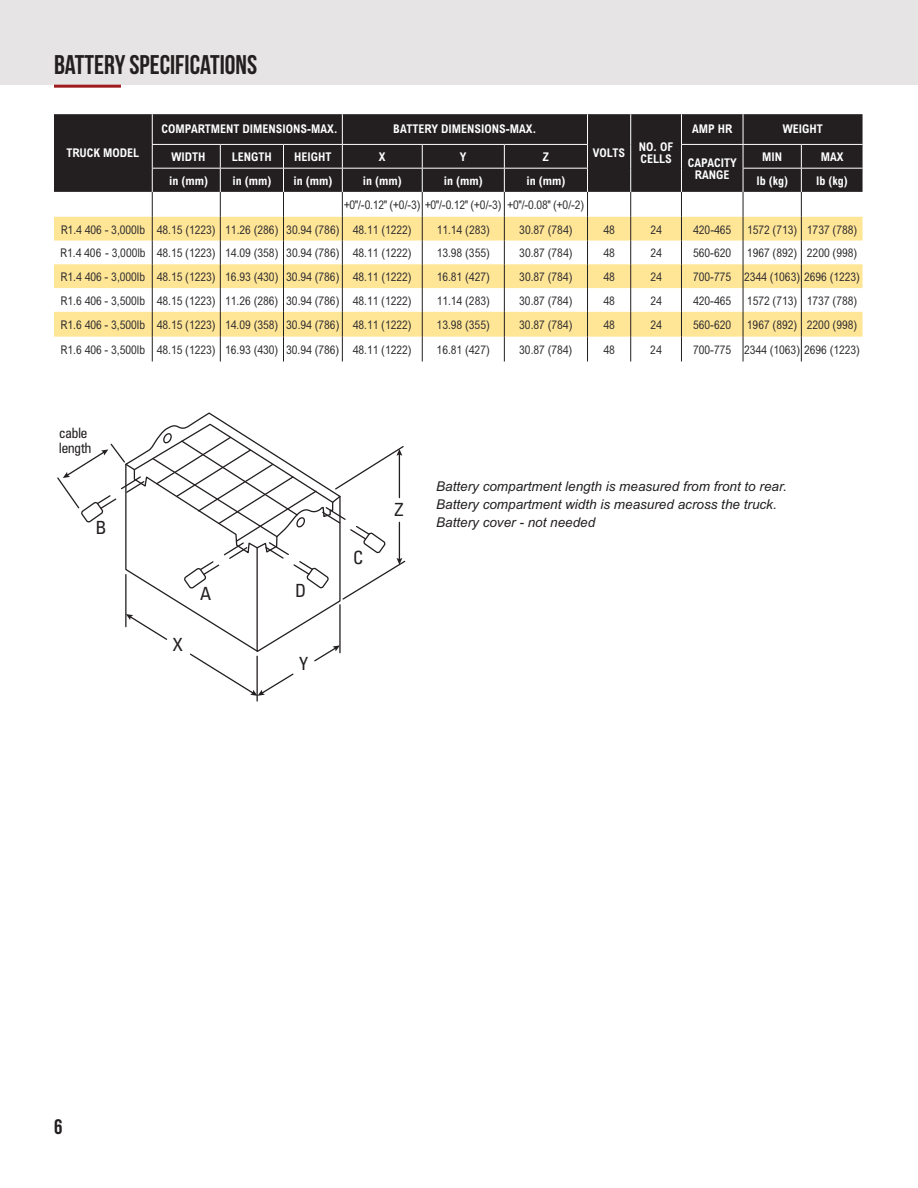
<style>
.page{position:relative;width:918px;height:1188px;background:#fff}
.page>*{position:absolute;margin:0;border:0;box-sizing:border-box;transform-origin:0 0}
.t1{font:27px "Bebas Neue";color:#231f20}
.t2{font:21px "Bebas Neue";color:#231f20}
.t3{font:condensed 18.15px "Univers LT Std";color:#231f20}
.t4{font:condensed 14.25px/14.2px "Univers LT Std";letter-spacing:-.05em;color:#231f20}
.t5{font:italic 13.5px/18px "Arial MT Std";color:#231f20}
.t6{font:condensed 12px/24.3px "Arial MT Std";color:#312f30;scale:.95 1}
.t7{font:700 condensed 12px/12px "Arial MT Std";color:#fff}
</style>
<div class="page">
<div style="left:0;top:0;width:918px;height:85px;background:#e6e4e4"></div>
<hr style="left:54px;top:85px;width:67px;height:3px;background:#9e1c1f">
<div style="left:54px;top:114px;width:809px;height:78px;background:#231f20"></div>
<svg style="left:54px;top:192px;width:809px;height:170px"></svg>
<svg style="left:54px;top:217px;width:809px;height:120px;fill:#ffe697"></svg>
<hr style="left:152px;top:114px;width:1px;height:30px;background:#fff">
<hr style="left:342px;top:114px;width:1px;height:30px;background:#fff">
<hr style="left:587px;top:114px;width:1px;height:30px;background:#fff">
<hr style="left:630px;top:114px;width:1px;height:30px;background:#fff">
<hr style="left:681px;top:114px;width:1px;height:30px;background:#fff">
<hr style="left:743px;top:114px;width:1px;height:30px;background:#fff">
<hr style="left:152px;top:144px;width:68px;height:1px;background:#fff">
<hr style="left:220px;top:144px;width:64px;height:1px;background:#fff">
<hr style="left:284px;top:144px;width:58px;height:1px;background:#fff">
<hr style="left:342px;top:144px;width:80px;height:1px;background:#fff">
<hr style="left:422px;top:144px;width:82px;height:1px;background:#fff">
<hr style="left:504px;top:144px;width:84px;height:1px;background:#fff">
<hr style="left:681px;top:144px;width:62px;height:1px;background:#fff">
<hr style="left:743px;top:144px;width:58px;height:1px;background:#fff">
<hr style="left:801px;top:144px;width:62px;height:1px;background:#fff">
<hr style="left:152px;top:168px;width:68px;height:1px;background:#fff">
<hr style="left:220px;top:168px;width:64px;height:1px;background:#fff">
<hr style="left:284px;top:168px;width:58px;height:1px;background:#fff">
<hr style="left:342px;top:168px;width:80px;height:1px;background:#fff">
<hr style="left:422px;top:168px;width:82px;height:1px;background:#fff">
<hr style="left:504px;top:168px;width:84px;height:1px;background:#fff">
<hr style="left:743px;top:168px;width:58px;height:1px;background:#fff">
<hr style="left:801px;top:168px;width:62px;height:1px;background:#fff">
<svg style="left:152px;top:145px;width:1px;height:217px"></svg>
<svg style="left:220px;top:145px;width:1px;height:217px"></svg>
<svg style="left:283px;top:145px;width:1px;height:217px"></svg>
<svg style="left:342px;top:145px;width:1px;height:217px"></svg>
<svg style="left:422px;top:145px;width:1px;height:217px"></svg>
<svg style="left:504px;top:145px;width:1px;height:217px"></svg>
<svg style="left:587px;top:145px;width:1px;height:217px"></svg>
<svg style="left:630px;top:144px;width:1px;height:218px"></svg>
<svg style="left:681px;top:145px;width:1px;height:217px"></svg>
<svg style="left:743px;top:145px;width:1px;height:217px"></svg>
<svg style="left:801px;top:145px;width:1px;height:217px"></svg>
<hr style="left:256px;top:656px;width:2px;height:45px;background:#231f20">
<svg style="left:57px;top:412px;width:349px;height:284px"></svg>
<h1 class="t1" style="left:54px;top:50px;width:205px">BATTERY SPECIFICATIONS</h1>
<p class="t7" style="left:161px;top:123px;width:178px">COMPARTMENT DIMENSIONS-MAX.</p>
<p class="t7" style="left:393px;top:123px;width:145px">BATTERY DIMENSIONS-MAX.</p>
<p class="t7" style="left:692px;top:123px;width:42px">AMP HR</p>
<p class="t7" style="left:783px;top:123px;width:41px">WEIGHT</p>
<p class="t7" style="left:593px;top:147px;width:34px">VOLTS</p>
<p class="t7" style="left:639px;top:141px;width:36px">NO. OF<br>CELLS</p>
<p class="t7" style="left:67px;top:147px;width:74px">TRUCK MODEL</p>
<p class="t7" style="left:172px;top:150px;width:35px">WIDTH</p>
<p class="t7" style="left:232px;top:150px;width:41px">LENGTH</p>
<p class="t7" style="left:294px;top:150px;width:39px">HEIGHT</p>
<p class="t7" style="left:379px;top:150px;width:8px">X</p>
<p class="t7" style="left:460px;top:150px;width:8px">Y</p>
<p class="t7" style="left:543px;top:150px;width:7px">Z</p>
<p class="t7" style="left:762px;top:150px;width:22px">MIN</p>
<p class="t7" style="left:821px;top:150px;width:24px">MAX</p>
<p class="t7" style="left:688px;top:156px;width:51px;text-align:center">CAPACITY<br>RANGE</p>
<p class="t7" style="left:169px;top:174px;width:40px">in (mm)</p>
<p class="t7" style="left:232px;top:174px;width:40px">in (mm)</p>
<p class="t7" style="left:293px;top:174px;width:40px">in (mm)</p>
<p class="t7" style="left:363px;top:174px;width:40px">in (mm)</p>
<p class="t7" style="left:444px;top:174px;width:40px">in (mm)</p>
<p class="t7" style="left:526px;top:174px;width:40px">in (mm)</p>
<p class="t7" style="left:756px;top:174px;width:33px">lb (kg)</p>
<p class="t7" style="left:816px;top:174px;width:33px">lb (kg)</p>
<p class="t6" style="left:61px;top:193px;width:553px;text-indent:283px">+0"/-0.12" (+0/-3) +0"/-0.12" (+0/-3) +0"/-0.08" (+0/-2)<br>R1.4 406 - 3,000lb 48.15 (1223) 11.26 (286) 30.94 (786) 48.11 (1222)</p>
<p class="t6" style="left:437px;top:217px;width:57px">11.14 (283)</p>
<p class="t6" style="left:519px;top:217px;width:57px">30.87 (784)</p>
<p class="t6" style="left:603px;top:217px;width:14px">48</p>
<p class="t6" style="left:650px;top:217px;width:14px">24</p>
<p class="t6" style="left:693px;top:217px;width:41px">420-465</p>
<p class="t6" style="left:747px;top:217px;width:118px">1572 (713) 1737 (788)</p>
<p class="t6" style="left:60px;top:241px;width:372px">R1.4 406 - 3,000lb 48.15 (1223) 14.09 (358) 30.94 (786) 48.11 (1222)</p>
<p class="t6" style="left:437px;top:241px;width:57px">13.98 (355)</p>
<p class="t6" style="left:519px;top:241px;width:57px">30.87 (784)</p>
<p class="t6" style="left:603px;top:241px;width:14px">48</p>
<p class="t6" style="left:650px;top:241px;width:14px">24</p>
<p class="t6" style="left:693px;top:241px;width:41px">560-620</p>
<p class="t6" style="left:747px;top:241px;width:118px">1967 (892) 2200 (998)</p>
<p class="t6" style="left:61px;top:264px;width:371px">R1.4 406 - 3,000lb 48.15 (1223) 16.93 (430) 30.94 (786) 48.11 (1222)</p>
<p class="t6" style="left:437px;top:264px;width:57px">16.81 (427)</p>
<p class="t6" style="left:519px;top:264px;width:57px">30.87 (784)</p>
<p class="t6" style="left:603px;top:264px;width:14px">48</p>
<p class="t6" style="left:650px;top:264px;width:14px">24</p>
<p class="t6" style="left:693px;top:264px;width:177px">700-775 2344 (1063) 2696 (1223)</p>
<p class="t6" style="left:61px;top:288px;width:371px">R1.6 406 - 3,500lb 48.15 (1223) 11.26 (286) 30.94 (786) 48.11 (1222)</p>
<p class="t6" style="left:437px;top:288px;width:57px">11.14 (283)</p>
<p class="t6" style="left:519px;top:288px;width:57px">30.87 (784)</p>
<p class="t6" style="left:603px;top:288px;width:14px">48</p>
<p class="t6" style="left:650px;top:288px;width:14px">24</p>
<p class="t6" style="left:693px;top:288px;width:41px">420-465</p>
<p class="t6" style="left:747px;top:288px;width:118px">1572 (713) 1737 (788)</p>
<p class="t6" style="left:61px;top:313px;width:371px">R1.6 406 - 3,500lb 48.15 (1223) 14.09 (358) 30.94 (786) 48.11 (1222)</p>
<p class="t6" style="left:437px;top:313px;width:57px">13.98 (355)</p>
<p class="t6" style="left:519px;top:313px;width:57px">30.87 (784)</p>
<p class="t6" style="left:603px;top:313px;width:14px">48</p>
<p class="t6" style="left:650px;top:313px;width:14px">24</p>
<p class="t6" style="left:693px;top:313px;width:41px">560-620</p>
<p class="t6" style="left:747px;top:313px;width:118px">1967 (892) 2200 (998)</p>
<p class="t6" style="left:61px;top:337px;width:371px">R1.6 406 - 3,500lb 48.15 (1223) 16.93 (430) 30.94 (786) 48.11 (1222)</p>
<p class="t6" style="left:437px;top:337px;width:57px">16.81 (427)</p>
<p class="t6" style="left:519px;top:337px;width:57px">30.87 (784)</p>
<p class="t6" style="left:603px;top:337px;width:14px">48</p>
<p class="t6" style="left:650px;top:337px;width:14px">24</p>
<p class="t6" style="left:693px;top:337px;width:177px">700-775 2344 (1063) 2696 (1223)</p>
<p class="t4" style="left:59px;top:426px;width:34px">cable length</p>
<h3 class="t3" style="left:95px;top:516px;width:13px">B</h3>
<h3 class="t3" style="left:173px;top:633px;width:12px">X</h3>
<h3 class="t3" style="left:200px;top:582px;width:13px">A</h3>
<h3 class="t3" style="left:295px;top:579px;width:13px">D</h3>
<h3 class="t3" style="left:299px;top:652px;width:11px">Y</h3>
<h3 class="t3" style="left:353px;top:546px;width:12px">C</h3>
<h3 class="t3" style="left:395px;top:498px;width:11px">Z</h3>
<p class="t5" style="left:436px;top:477px;width:352px">Battery compartment length is measured from front to rear.<br>Battery compartment width is measured across the truck.<br>Battery cover - not needed</p>
<h2 class="t2" style="left:54px;top:1115px;width:10px">6</h2>
</div>
